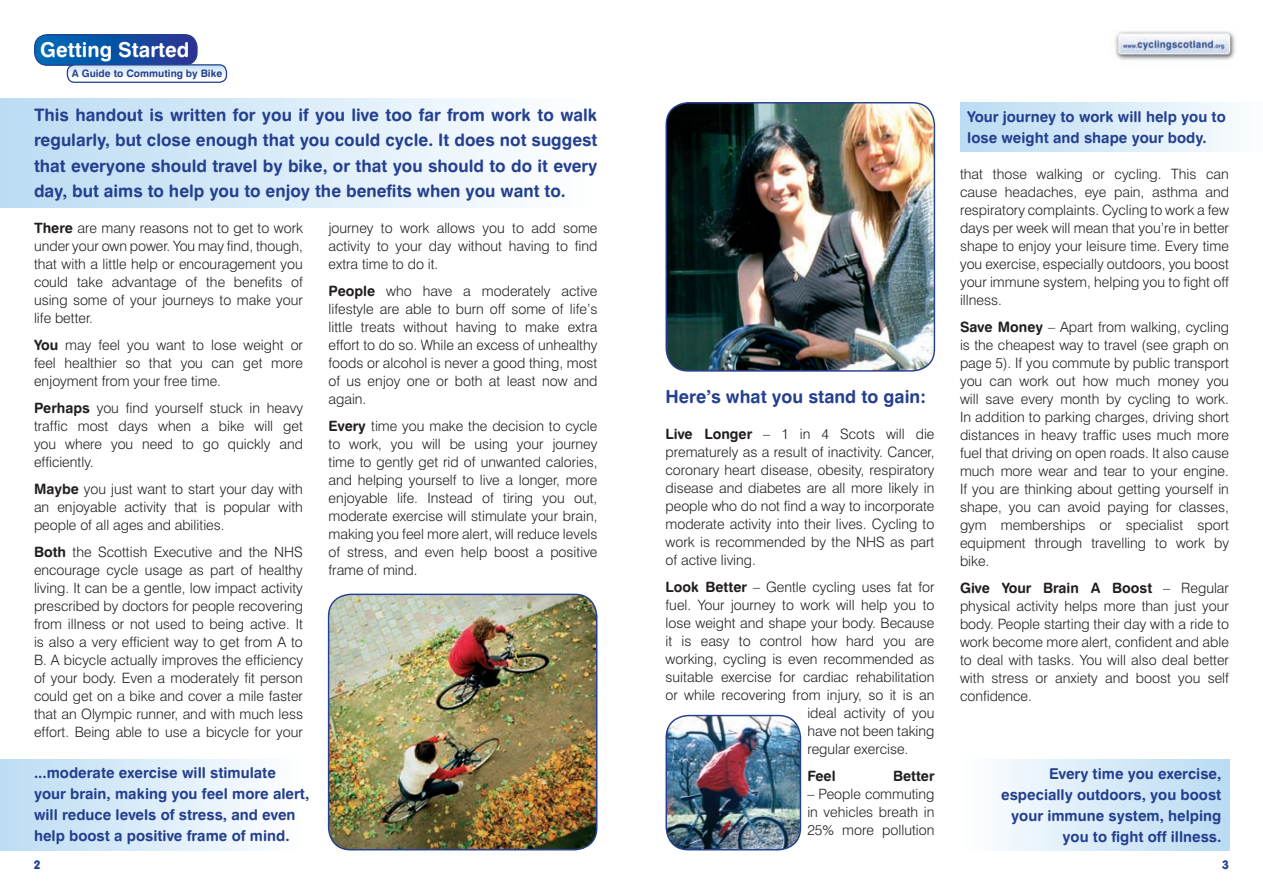
<style>
.page{position:relative;width:1263px;height:893px;background:#fff}
.page>*{position:absolute;margin:0;border:0;box-sizing:border-box;transform-origin:0 0}
.t1{font:20.55px "Swiss 721 BT Bold Rounded";color:#fff}
.t2{font:18px "Swiss 721 BT Bold Rounded";color:#25408f}
.t3{font:17.25px/25.5px "Swiss 721 BT Bold Rounded";color:#25408f;text-align:justify}
.t4{font:15px/21px "Swiss 721 BT Bold Rounded";color:#25408f}
.t5{font:300 14.25px/18px "Swiss 721 BT";color:#231f20;text-align:justify}
.t6{font:14.25px "Swiss 721 BT Bold Rounded";color:#231f20}
.t7{font:12px "VAG Rounded BT";color:#25408f}
.t8{font:10.2px "Swiss 721 BT Bold Rounded";color:#25408f}
.s1{font-family:"Swiss 721 BT Bold Rounded";font-weight:400}
.s2{font-family:"Swiss 721 BT";font-weight:300}
</style>
<div class="page">
<div style="left:35px;top:35px;width:162px;height:30px;background:linear-gradient(to right,#006db7,#283392);border-radius:13px"></div>
<div style="left:34px;top:34px;width:164px;height:32px;border:1px solid #25408f;border-radius:13px"></div>
<svg style="left:67px;top:65px;width:159px;height:17px"></svg>
<div style="left:67px;top:64px;width:160px;height:19px;border:1px solid #25408f;border-radius:7px"></div>
<div style="left:0;top:759px;width:303px;height:91px;background:linear-gradient(to right,#bbdcf3,#fefeff)"></div>
<img style="left:329px;top:594px;width:268px;height:256px">
<div style="left:328px;top:594px;width:269px;height:256px;border:1px solid #25408f;border-radius:22px"></div>
<img style="left:667px;top:103px;width:267px;height:267px">
<div style="left:665px;top:102px;width:270px;height:270px;border:1px solid #25408f;border-radius:22px"></div>
<img style="left:1114px;top:31px;width:122px;height:29px">
<div style="left:960px;top:102px;width:303px;height:49px;background:linear-gradient(to right,#b9dbf3,#fbfdfe)"></div>
<div style="left:0;top:98px;width:597px;height:110px;background:linear-gradient(to right,#badcf3,#fefeff)"></div>
<div style="left:960px;top:759px;width:269px;height:91px;background:linear-gradient(to right,#fefeff,#b9dbf3)"></div>
<img style="left:667px;top:715px;width:133px;height:135px">
<div style="left:665px;top:715px;width:136px;height:135px;border:1px solid #25408f;border-radius:22px"></div>
<h1 class="t1" style="left:40px;top:37px;width:151px">Getting Started</h1>
<p class="t8" style="left:72px;top:67px;width:152px">A Guide to Commuting by Bike</p>
<p class="t3" style="left:34px;top:102px;width:565px">This handout is written for you if you live too far from work to walk regularly, but close enough that you could cycle. It does not suggest that everyone should travel by bike, or that you should to do it every day, but aims to help you to enjoy the benefits when you want to.</p>
<p class="t5" style="left:34px;top:218px;width:270px"><span class="s1">There</span> are many reasons not to get to work under your own power. You may find, though, that with a little help or encouragement you could take advantage of the benefits of using some of your journeys to make your life better.</p>
<p class="t5" style="left:34px;top:335px;width:270px"><span class="s1">You</span> may feel you want to lose weight or feel healthier so that you can get more enjoyment from your free time.</p>
<p class="t5" style="left:34px;top:398px;width:270px"><span class="s1">Perhaps</span> you find yourself stuck in heavy traffic most days when a bike will get you where you need to go quickly and efficiently.</p>
<p class="t5" style="left:34px;top:479px;width:270px"><span class="s1">Maybe</span> you just want to start your day with an enjoyable activity that is popular with people of all ages and abilities.</p>
<p class="t5" style="left:34px;top:542px;width:270px"><span class="s1">Both</span> the Scottish Executive and the NHS encourage cycle usage as part of healthy living. It can be a gentle, low impact activity prescribed by doctors for people recovering from illness or not used to being active. It is also a very efficient way to get from A to B. A bicycle actually improves the efficiency of your body. Even a moderately fit person could get on a bike and cover a mile faster that an Olympic runner, and with much less effort. Being able to use a bicycle for your</p>
<p class="t4" style="left:34px;top:762px;width:277px">...moderate exercise will stimulate your brain, making you feel more alert, will reduce levels of stress, and even help boost a positive frame of mind.</p>
<p class="t5" style="left:328px;top:218px;width:270px">journey to work allows you to add some activity to your day without having to find extra time to do it.</p>
<p class="t5" style="left:328px;top:281px;width:270px"><span class="s1">People</span> who have a moderately active lifestyle are able to burn off some of life’s little treats without having to make extra effort to do so. While an excess of unhealthy foods or alcohol is never a good thing, most of us enjoy one or both at least now and again.</p>
<p class="t5" style="left:328px;top:416px;width:270px"><span class="s1">Every</span> time you make the decision to cycle to work, you will be using your journey time to gently get rid of unwanted calories, and helping yourself to live a longer, more enjoyable life. Instead of tiring you out, moderate exercise will stimulate your brain, making you feel more alert, will reduce levels of stress, and even help boost a positive frame of mind.</p>
<p class="t2" style="left:665px;top:385px;width:262px">Here’s what you stand to gain:</p>
<p class="t5" style="left:665px;top:425px;width:270px"><span class="s1">Live Longer</span> – 1 in 4 Scots will die prematurely as a result of inactivity. Cancer, coronary heart disease, obesity, respiratory disease and diabetes are all more likely in people who do not find a way to incorporate moderate activity into their lives. Cycling to work is recommended by the NHS as part of active living.</p>
<p class="t5" style="left:665px;top:578px;width:270px"><span class="s1">Look Better</span> – Gentle cycling uses fat for</p>
<p class="t5" style="left:665px;top:596px;width:270px">fuel. Your journey to work will help you to</p>
<p class="t5" style="left:665px;top:614px;width:270px">lose weight and shape your body. Because</p>
<p class="t5" style="left:665px;top:632px;width:270px">it is easy to control how hard you are</p>
<p class="t5" style="left:665px;top:650px;width:270px">working, cycling is even recommended as</p>
<p class="t5" style="left:665px;top:668px;width:270px">suitable exercise for cardiac rehabilitation</p>
<p class="t5" style="left:665px;top:686px;width:270px">or while recovering from injury, so it is an</p>
<p class="t5" style="left:807px;top:704px;width:129px">ideal activity of you</p>
<p class="t5" style="left:807px;top:722px;width:129px">have not been taking</p>
<p class="t5" style="left:807px;top:740px;width:103px">regular exercise.</p>
<p class="t6" style="left:807px;top:767px;width:30px">Feel</p>
<p class="t6" style="left:893px;top:767px;width:43px">Better</p>
<p class="t5" style="left:807px;top:785px;width:129px">– People commuting in vehicles breath in 25% more pollution</p>
<p class="t4" style="left:967px;top:106px;width:260px">Your journey to work will help you to lose weight and shape your body.</p>
<p class="t5" style="left:960px;top:164px;width:270px">that those walking or cycling. This can cause headaches, eye pain, asthma and respiratory complaints. Cycling to work a few days per week will mean that you’re in better shape to enjoy your leisure time. Every time you exercise, especially outdoors, you boost your immune system, helping you to fight off illness.</p>
<p class="t5" style="left:960px;top:317px;width:270px"><span class="s1">Save Money</span> – Apart from walking, cycling is the cheapest way to travel (see graph on page 5). If you commute by public transport you can work out how much money you will save every month by cycling to work.<br>In addition to parking charges, driving short distances in heavy traffic uses much more fuel that driving on open roads. It also cause much more wear and tear to your engine.<br>If you are thinking about getting yourself in shape, you can avoid paying for classes, gym memberships or specialist sport equipment through travelling to work by bike.</p>
<p class="t6" style="left:960px;top:579px;width:270px">Give Your Brain A Boost <span class="s2">– Regular</span></p>
<p class="t5" style="left:960px;top:596px;width:270px">physical activity helps more than just your body. People starting their day with a ride to work become more alert, confident and able to deal with tasks. You will also deal better with stress or anxiety and boost you self confidence.</p>
<p class="t4" style="left:1001px;top:762px;width:222px;text-align:right">Every time you exercise, especially outdoors, you boost your immune system, helping you to fight off illness.</p>
<p class="t7" style="left:34px;top:857px;width:8px">2</p>
<p class="t7" style="left:1222px;top:857px;width:8px">3</p>
</div>
